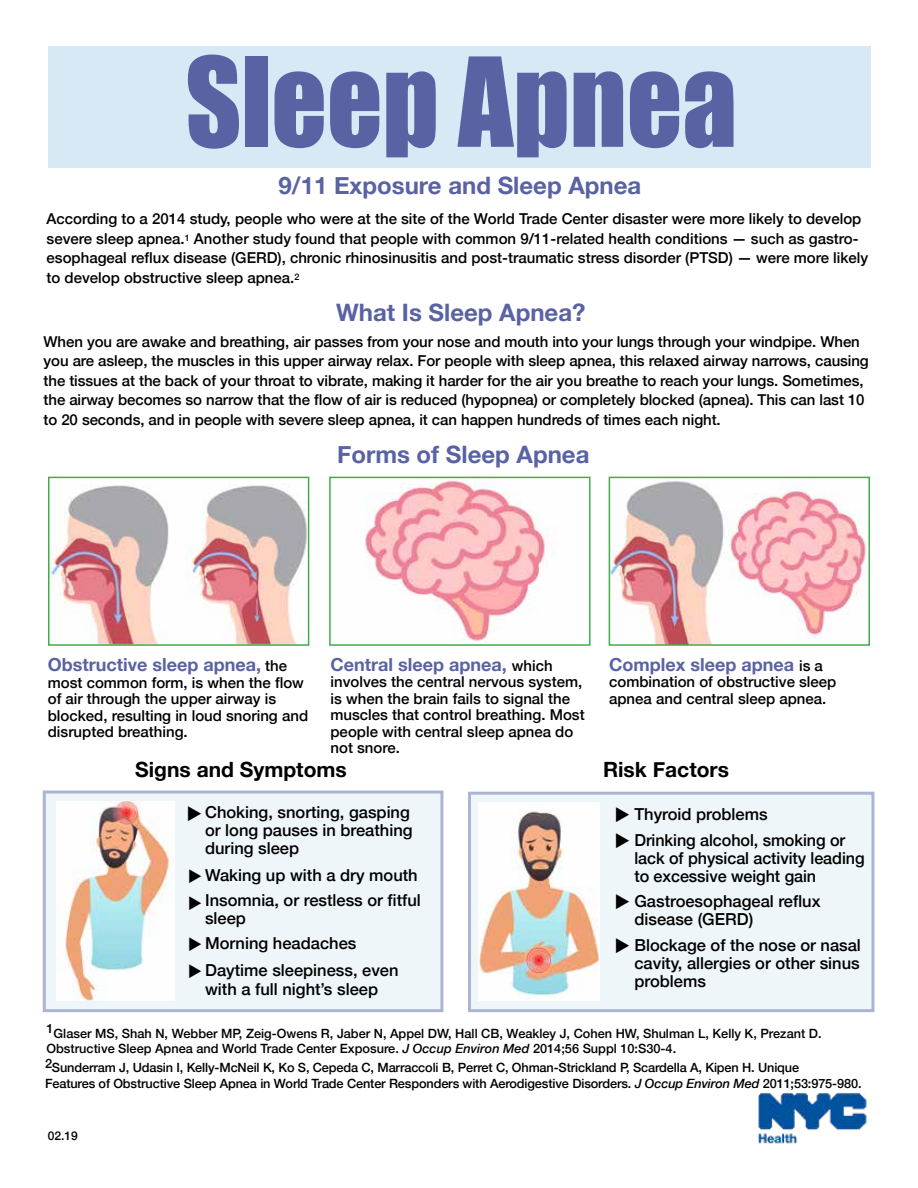
<style>
.page{position:relative;width:918px;height:1188px;background:#fff}
.page>*{position:absolute;margin:0;border:0;box-sizing:border-box;transform-origin:0 0}
.t1{font:114.3px "Impact";color:#5962a2;scale:.95 1}
.t2{font:700 24px "Helvetica Neue";color:#5963a4}
.t3{font:700 21px "Helvetica Neue";color:#000}
.t4{font:700 18px "Helvetica Neue";color:#5963a4}
.t5{font:500 16.5px/18px "Helvetica Neue";color:#000}
.t6{font:500 15px/16.5px "Helvetica Neue";color:#000}
.t7{font:500 12.75px/15.3px "Helvetica Neue";letter-spacing:-.01em;color:#000}
.t8{font:500 12px "Helvetica Neue";color:#000}
.s1{font-weight:500;font-size:15px;color:#000}
.s2{font-style:italic}
</style>
<div class="page">
<div style="left:48px;top:46px;width:823px;height:122px;background:#d8e9f6"></div>
<div style="left:43px;top:790px;width:400px;height:222px;background:#eff6f9"></div>
<img style="left:51px;top:485px;width:255px;height:158px">
<div style="left:48px;top:477px;width:261px;height:169px;border:2px solid #41ad49"></div>
<img style="left:365px;top:480px;width:190px;height:163px">
<div style="left:329px;top:477px;width:262px;height:169px;border:2px solid #41ad49"></div>
<img style="left:612px;top:481px;width:254px;height:162px">
<div style="left:609px;top:477px;width:261px;height:169px;border:2px solid #41ad49"></div>
<div style="left:468px;top:792px;width:406px;height:220px;background:#eff6f9"></div>
<img style="left:478px;top:803px;width:121px;height:198px">
<img style="left:57px;top:801px;width:117px;height:200px">
<img style="left:758px;top:1093px;width:109px;height:51px">
<h1 class="t1" style="left:185px;top:13px;width:582px">Sleep Apnea</h1>
<h2 class="t2" style="left:278px;top:167px;width:364px">9/11 Exposure and Sleep Apnea</h2>
<p class="t6" style="left:47px;top:208px;width:823px;line-height:19.5px">According to a 2014 study, people who were at the site of the World Trade Center disaster were more likely to develop severe sleep apnea.<sup>1</sup> Another study found that people with common 9/11-related health conditions — such as gastro&shy;esophageal reflux disease (GERD), chronic rhinosinusitis and post-traumatic stress disorder (PTSD) — were more likely to develop obstructive sleep apnea.<sup>2</sup></p>
<h2 class="t2" style="left:336px;top:294px;width:251px">What Is Sleep Apnea?</h2>
<p class="t6" style="left:44px;top:330px;width:827px;line-height:19.5px">When you are awake and breathing, air passes from your nose and mouth into your lungs through your windpipe. When you are asleep, the muscles in this upper airway relax. For people with sleep apnea, this relaxed airway narrows, causing the tissues at the back of your throat to vibrate, making it harder for the air you breathe to reach your lungs. Sometimes, the airway becomes so narrow that the flow of air is reduced (hypopnea) or completely blocked (apnea). This can last 10 to 20 seconds, and in people with severe sleep apnea, it can happen hundreds of times each night.</p>
<h2 class="t2" style="left:337px;top:435px;width:254px">Forms of Sleep Apnea</h2>
<p class="t4" style="left:48px;top:651px;width:241px">Obstructive sleep apnea, <span class="s1">the</span></p>
<p class="t6" style="left:48px;top:673px;width:262px">most common form, is when the flow of air through the upper airway is blocked, resulting in loud snoring and disrupted breathing.</p>
<p class="t4" style="left:330px;top:650px;width:224px">Central sleep apnea, <span class="s1">which</span></p>
<p class="t6" style="left:331px;top:673px;width:256px">involves the central nervous system, is when the brain fails to signal the muscles that control breathing. Most people with central sleep apnea do not snore.</p>
<h3 class="t3" style="left:135px;top:753px;width:213px">Signs and Symptoms</h3>
<p class="t5" style="left:205px;top:802px;width:209px">Choking, snorting, gasping or long pauses in breathing during sleep</p>
<p class="t5" style="left:205px;top:861px;width:217px;line-height:25.5px">Waking up with a dry mouth<br>Insomnia, or restless or fitful</p>
<p class="t5" style="left:205px;top:905px;width:153px;line-height:24.3px">sleep<br>Morning headaches</p>
<p class="t5" style="left:205px;top:959px;width:195px;line-height:19.5px">Daytime sleepiness, even with a full night’s sleep</p>
<p class="t4" style="left:609px;top:650px;width:215px">Complex sleep apnea <span class="s1">is a</span></p>
<p class="t6" style="left:609px;top:673px;width:229px">combination of obstructive sleep apnea and central sleep apnea.</p>
<h3 class="t3" style="left:603px;top:753px;width:127px">Risk Factors</h3>
<p class="t5" style="left:634px;top:800px;width:212px;line-height:25.5px">Thyroid problems<br>Drinking alcohol, smoking or</p>
<p class="t5" style="left:634px;top:848px;width:232px">lack of physical activity leading to excessive weight gain</p>
<p class="t5" style="left:634px;top:891px;width:188px">Gastroesophageal reflux disease (GERD)</p>
<p class="t5" style="left:634px;top:935px;width:228px;text-align:justify">Blockage of the nose or nasal cavity, allergies or other sinus problems</p>
<p class="t7" style="left:46px;top:1024px;width:777px">1Glaser MS, Shah N, Webber MP, Zeig-Owens R, Jaber N, Appel DW, Hall CB, Weakley J, Cohen HW, Shulman L, Kelly K, Prezant D.<br>Obstructive Sleep Apnea and World Trade Center Exposure. <span class="s2">J Occup Environ Med</span> 2014;56 Suppl 10:S30-4.</p>
<p class="t7" style="left:45px;top:1059px;width:818px">2Sunderram J, Udasin I, Kelly-McNeil K, Ko S, Cepeda C, Marraccoli B, Perret C, Ohman-Strickland P, Scardella A, Kipen H. Unique<br>Features of Obstructive Sleep Apnea in World Trade Center Responders with Aerodigestive Disorders. <span class="s2">J Occup Environ Med</span> 2011;53:975-980.</p>
<p class="t8" style="left:48px;top:1126px;width:32px">02.19</p>
</div>
